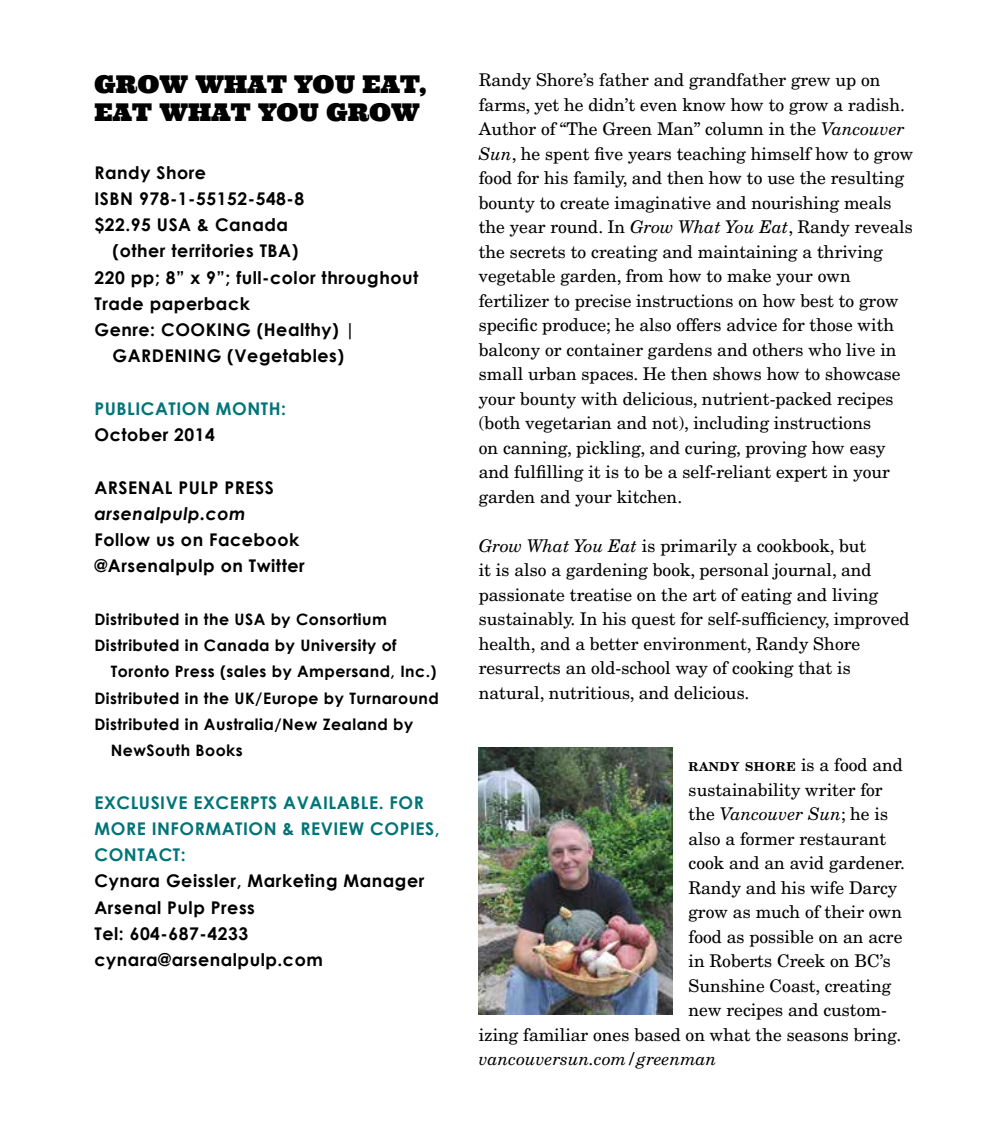
<style>
.page{position:relative;width:1008px;height:1134px;background:#fff}
.page>*{position:absolute;margin:0;border:0;box-sizing:border-box;transform-origin:0 0}
.t1{font:24.5px/28.2px "Ultra";color:#000}
.t2{font:17.5px/24.5px "New Century Schlbk LT Std";color:#000}
.t3{font:700 17.5px/26.2px "Century Gothic";letter-spacing:.03em;color:#000}
.t4{font:700 17.5px/26.2px "Century Gothic";letter-spacing:.03em;color:#007477}
.t5{font:italic 17.5px "New Century Schlbk LT Std";color:#000}
.t6{font:italic 700 17.5px "Century Gothic";letter-spacing:.03em;color:#000}
.t7{font:700 15.75px "Century Gothic";letter-spacing:.03em;color:#000}
.t8{font:700 12.25px "New Century Schlbk LT Std";letter-spacing:.045em;color:#000}
.s1{font-style:italic}
.s2{font-weight:400;font-size:17.5px}
.s3{font-style:normal}
</style>
<div class="page">
<img style="left:479px;top:747px;width:194px;height:268px">
<h1 class="t1" style="left:94px;top:70px;width:334px">GROW WHAT YOU EAT,<br>EAT WHAT YOU GROW</h1>
<p class="t3" style="left:95px;top:158px;width:113px">Randy Shore</p>
<p class="t3" style="left:95px;top:185px;width:211px">ISBN 978-1-55152-548-8</p>
<p class="t3" style="left:95px;top:211px;width:195px">$22.95 USA &amp; Canada</p>
<p class="t3" style="left:113px;top:237px;width:187px">(other territories TBA)</p>
<p class="t3" style="left:95px;top:263px;width:325px">220 pp; 8” x 9”; full-color throughout</p>
<p class="t3" style="left:95px;top:290px;width:157px">Trade paperback</p>
<p class="t3" style="left:95px;top:316px;width:262px">Genre: COOKING (Healthy) |</p>
<p class="t3" style="left:113px;top:342px;width:233px">GARDENING (Vegetables)</p>
<p class="t4" style="left:95px;top:395px;width:193px">PUBLICATION MONTH:</p>
<p class="t3" style="left:95px;top:421px;width:122px">October 2014</p>
<p class="t3" style="left:95px;top:473px;width:181px">ARSENAL PULP PRESS</p>
<p class="t6" style="left:95px;top:500px;width:153px">arsenalpulp.com</p>
<p class="t3" style="left:95px;top:526px;width:212px">Follow us on Facebook @Arsenalpulp on Twitter</p>
<p class="t7" style="left:94px;top:607px;width:294px">Distributed in the USA by Consortium</p>
<p class="t7" style="left:94px;top:633px;width:304px">Distributed in Canada by University of</p>
<p class="t7" style="left:111px;top:660px;width:327px">Toronto Press (sales by Ampersand, Inc.)</p>
<p class="t7" style="left:94px;top:686px;width:346px">Distributed in the UK/Europe by Turnaround</p>
<p class="t7" style="left:94px;top:712px;width:320px">Distributed in Australia/New Zealand by</p>
<p class="t7" style="left:111px;top:738px;width:134px">NewSouth Books</p>
<p class="t4" style="left:94px;top:788px;width:347px">EXCLUSIVE EXCERPTS AVAILABLE. FOR<br>MORE INFORMATION &amp; REVIEW COPIES,<br>CONTACT:</p>
<p class="t3" style="left:94px;top:867px;width:331px">Cynara Geissler, Marketing Manager<br>Arsenal Pulp Press<br>Tel: 604-687-4233 cynara@arsenalpulp.com</p>
<p class="t2" style="left:479px;top:68px;width:436px">Randy Shore’s father and grandfather grew up on farms, yet he didn’t even know how to grow a radish.<br>Author of “The Green Man” column in the <span class="s1">Vancouver Sun</span>, he spent five years teaching himself how to grow food for his family, and then how to use the resulting bounty to create imaginative and nourishing meals the year round. In <span class="s1">Grow What You Eat</span>, Randy reveals the secrets to creating and maintaining a thriving vegetable garden, from how to make your own fertilizer to precise instructions on how best to grow specific produce; he also offers advice for those with balcony or container gardens and others who live in small urban spaces. He then shows how to showcase your bounty with delicious, nutrient-packed recipes (both vegetarian and not), including instructions<br>on canning, pickling, and curing, proving how easy and fulfilling it is to be a self-reliant expert in your garden and your kitchen.</p>
<p class="t2" style="left:479px;top:533px;width:432px"><span class="s1">Grow What You Eat</span> is primarily a cookbook, but<br>it is also a gardening book, personal journal, and passionate treatise on the art of eating and living sustainably. In his quest for self-sufficiency, improved health, and a better environment, Randy Shore resurrects an old-school way of cooking that is natural, nutritious, and delicious.</p>
<p class="t8" style="left:689px;top:759px;width:216px">RANDY SHORE <span class="s2">is a food and</span></p>
<p class="t2" style="left:689px;top:777px;width:196px">sustainability writer for</p>
<p class="t5" style="left:689px;top:804px;width:201px"><span class="s3">the</span> Vancouver Sun<span class="s3">; he is</span></p>
<p class="t2" style="left:689px;top:826px;width:199px">also a former restaurant</p>
<p class="t2" style="left:689px;top:851px;width:218px">cook and an avid gardener.</p>
<p class="t2" style="left:689px;top:875px;width:210px">Randy and his wife Darcy</p>
<p class="t2" style="left:689px;top:900px;width:215px">grow as much of their own</p>
<p class="t2" style="left:689px;top:924px;width:215px">food as possible on an acre</p>
<p class="t2" style="left:689px;top:949px;width:204px">in Roberts Creek on BC’s</p>
<p class="t2" style="left:689px;top:973px;width:204px">Sunshine Coast, creating</p>
<p class="t2" style="left:689px;top:998px;width:200px">new recipes and custom-</p>
<p class="t2" style="left:479px;top:1022px;width:424px">izing familiar ones based on what the seasons bring.</p>
<p class="t5" style="left:479px;top:1049px;width:239px">vancouversun.com/greenman</p>
</div>
